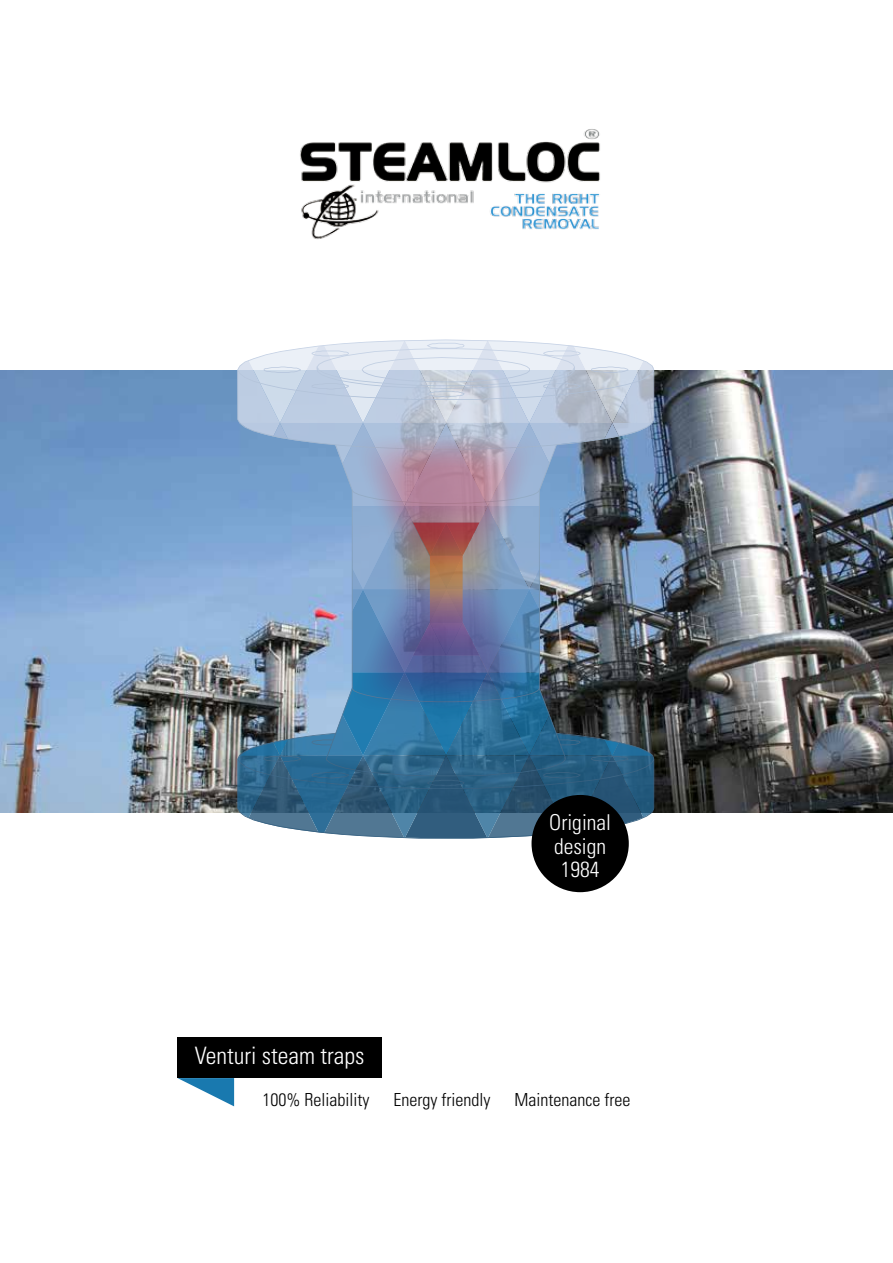
<style>
.page{position:relative;width:893px;height:1263px;background:#fff}
.page>*{position:absolute;margin:0;border:0;box-sizing:border-box;transform-origin:0 0}
.t1{font:300 condensed 24px "Univers";color:#fff}
.t2{font:300 condensed 21.9px/23.4px "Univers";color:#fff;text-align:center}
.t3{font:300 condensed 18px "Univers";color:#000}
</style>
<div class="page">
<img style="left:300px;top:129px;width:300px;height:110px">
<img style="left:0;top:370px;width:893px;height:442px">
<div style="left:178px;top:1037px;width:204px;height:41px;background:#000"></div>
<svg style="left:178px;top:1078px;width:56px;height:28px"></svg>
<img style="left:238px;top:340px;width:416px;height:498px">
<div style="left:531px;top:795px;width:98px;height:97px;background:#000;border-radius:50%"></div>
<p class="t2" style="left:549px;top:811px;width:63px">Original design<br>1984</p>
<h1 class="t1" style="left:195px;top:1041px;width:171px">Venturi steam traps</h1>
<p class="t3" style="left:263px;top:1089px;width:108px">100% Reliability</p>
<p class="t3" style="left:393px;top:1089px;width:98px">Energy friendly</p>
<p class="t3" style="left:514px;top:1089px;width:117px">Maintenance free</p>
</div>
